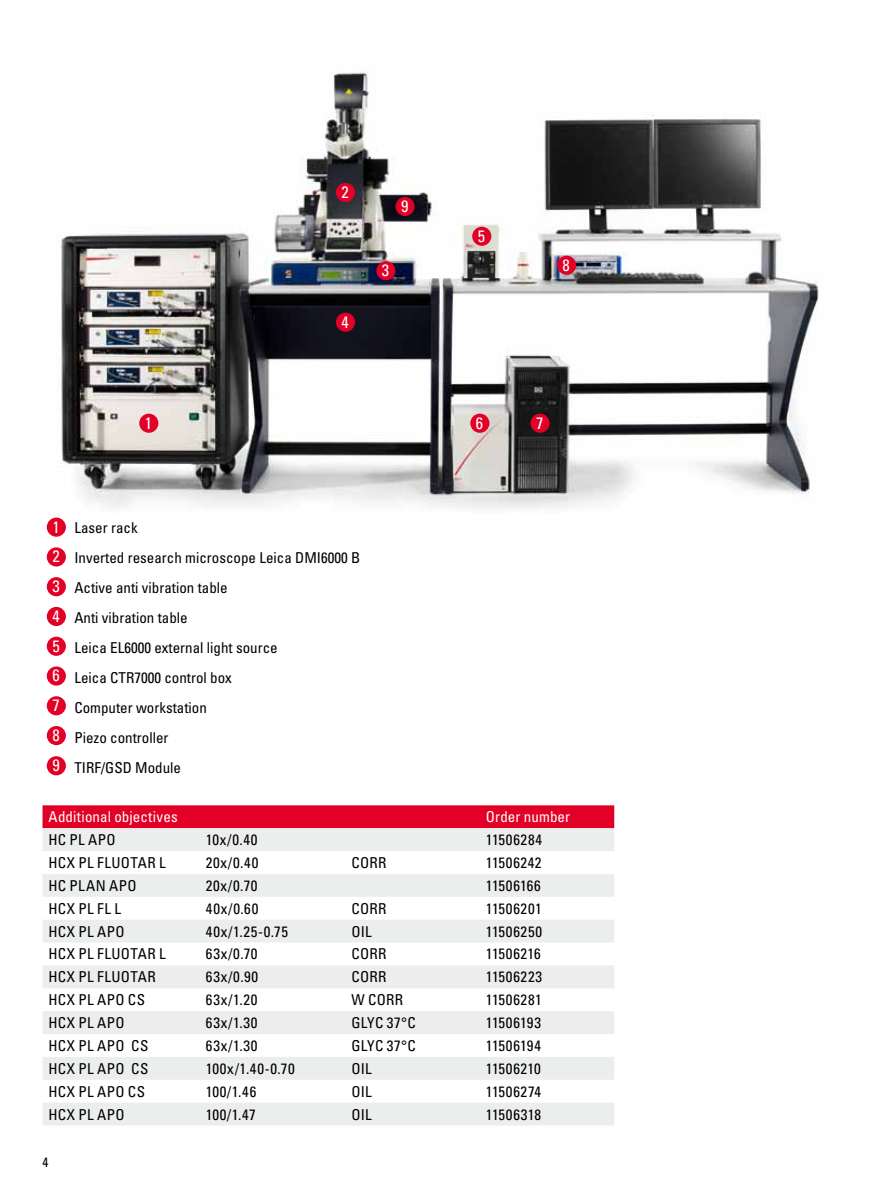
<style>
.page{position:relative;width:893px;height:1191px;background:#fff}
.page>*{position:absolute;margin:0;border:0;box-sizing:border-box;transform-origin:0 0}
.t1{font:condensed 16.5px/29.8px "Univers LT Std";color:#fff;text-align:justify}
.t2{font:condensed 15px/30px "Univers LT Std";letter-spacing:.01em;color:#000}
.t3{font:condensed 15px "Univers LT Std";letter-spacing:.03em;color:#000}
.t4{font:condensed 15px "Univers LT Std";letter-spacing:.005em;color:#fff}
.t5{font:condensed 15px "Univers LT Std";letter-spacing:.04em;color:#000}
.t6{font:condensed 15px "Univers LT Std";letter-spacing:.05em;color:#000}
.t7{font:condensed 15px "Univers LT Std";letter-spacing:.045em;color:#000}
.t8{font:condensed 13.5px "Univers LT Std";color:#000}
.s1{font-size:16.5px;color:#fff}
</style>
<div class="page">
<img style="left:61px;top:72px;width:758px;height:436px">
<div style="left:473px;top:227px;width:18px;height:18px;background:#e20026;border-radius:50%"></div>
<div style="left:472px;top:227px;width:19px;height:19px;border:2px solid #e20026;border-radius:50%"></div>
<div style="left:531px;top:414px;width:18px;height:18px;background:#e20026;border-radius:50%"></div>
<div style="left:530px;top:414px;width:20px;height:19px;border:2px solid #e20026;border-radius:50%"></div>
<div style="left:558px;top:256px;width:17px;height:18px;background:#e20026;border-radius:50%"></div>
<div style="left:557px;top:256px;width:19px;height:19px;border:2px solid #e20026;border-radius:50%"></div>
<div style="left:396px;top:198px;width:18px;height:17px;background:#e20026;border-radius:50%"></div>
<div style="left:395px;top:197px;width:20px;height:19px;border:2px solid #e20026;border-radius:50%"></div>
<div style="left:471px;top:414px;width:18px;height:18px;background:#e20026;border-radius:50%"></div>
<div style="left:470px;top:414px;width:19px;height:19px;border:2px solid #e20026;border-radius:50%"></div>
<div style="left:377px;top:262px;width:18px;height:17px;background:#e20026;border-radius:50%"></div>
<div style="left:376px;top:261px;width:19px;height:19px;border:2px solid #e20026;border-radius:50%"></div>
<div style="left:337px;top:313px;width:17px;height:18px;background:#e20026;border-radius:50%"></div>
<div style="left:336px;top:313px;width:19px;height:19px;border:2px solid #e20026;border-radius:50%"></div>
<div style="left:337px;top:184px;width:17px;height:17px;background:#e20026;border-radius:50%"></div>
<div style="left:336px;top:183px;width:19px;height:19px;border:2px solid #e20026;border-radius:50%"></div>
<div style="left:140px;top:414px;width:18px;height:18px;background:#e20026;border-radius:50%"></div>
<div style="left:139px;top:414px;width:19px;height:19px;border:2px solid #e20026;border-radius:50%"></div>
<div style="left:48px;top:548px;width:17px;height:18px;background:#e20026;border-radius:50%"></div>
<div style="left:47px;top:547px;width:19px;height:19px;border:2px solid #e20026;border-radius:50%"></div>
<div style="left:48px;top:578px;width:17px;height:17px;background:#e20026;border-radius:50%"></div>
<div style="left:47px;top:577px;width:19px;height:19px;border:2px solid #e20026;border-radius:50%"></div>
<div style="left:48px;top:607px;width:17px;height:18px;background:#e20026;border-radius:50%"></div>
<div style="left:47px;top:607px;width:19px;height:19px;border:2px solid #e20026;border-radius:50%"></div>
<div style="left:48px;top:637px;width:17px;height:18px;background:#e20026;border-radius:50%"></div>
<div style="left:47px;top:636px;width:19px;height:20px;border:2px solid #e20026;border-radius:50%"></div>
<div style="left:48px;top:667px;width:17px;height:18px;background:#e20026;border-radius:50%"></div>
<div style="left:47px;top:666px;width:19px;height:19px;border:2px solid #e20026;border-radius:50%"></div>
<div style="left:48px;top:697px;width:17px;height:17px;background:#e20026;border-radius:50%"></div>
<div style="left:47px;top:696px;width:19px;height:19px;border:2px solid #e20026;border-radius:50%"></div>
<div style="left:48px;top:726px;width:17px;height:18px;background:#e20026;border-radius:50%"></div>
<div style="left:47px;top:726px;width:19px;height:19px;border:2px solid #e20026;border-radius:50%"></div>
<div style="left:48px;top:757px;width:17px;height:17px;background:#e20026;border-radius:50%"></div>
<div style="left:47px;top:756px;width:19px;height:19px;border:2px solid #e20026;border-radius:50%"></div>
<div style="left:48px;top:518px;width:17px;height:18px;background:#e20026;border-radius:50%"></div>
<div style="left:47px;top:517px;width:19px;height:20px;border:2px solid #e20026;border-radius:50%"></div>
<div style="left:43px;top:805px;width:571px;height:23px;background:#e20026"></div>
<svg style="left:43px;top:828px;width:571px;height:297px;fill:#eceded"></svg>
<p class="t1" style="left:145px;top:407px;width:9px">1</p>
<p class="t1" style="left:341px;top:177px;width:9px">2</p>
<p class="t1" style="left:341px;top:306px;width:9px">4</p>
<p class="t1" style="left:401px;top:191px;width:9px">9</p>
<p class="t1" style="left:382px;top:255px;width:9px">3</p>
<p class="t1" style="left:478px;top:221px;width:9px">5</p>
<p class="t1" style="left:563px;top:250px;width:9px">8</p>
<p class="t1" style="left:476px;top:407px;width:9px">6</p>
<p class="t1" style="left:536px;top:407px;width:9px">7</p>
<p class="t2" style="left:74px;top:512px;width:287px;text-indent:-22px"><span class="s1">1</span> Laser rack<br>Inverted research microscope Leica DMI6000 B<br>Active anti vibration table<br>Anti vibration table<br>Leica EL6000 external light source<br>Leica CTR7000 control box<br>Computer workstation<br>Piezo controller<br>TIRF/GSD Module</p>
<p class="t4" style="left:49px;top:807px;width:131px">Additional objectives</p>
<p class="t4" style="left:486px;top:807px;width:86px">Order number</p>
<p class="t2" style="left:49px;top:824px;width:69px">HC PL APO</p>
<p class="t2" style="left:206px;top:824px;width:53px">10x/0.40</p>
<p class="t6" style="left:486px;top:830px;width:58px">11506284</p>
<p class="t3" style="left:49px;top:853px;width:119px">HCX PL FLUOTAR L</p>
<p class="t2" style="left:206px;top:847px;width:54px">20x/0.40</p>
<p class="t2" style="left:351px;top:847px;width:37px">CORR</p>
<p class="t3" style="left:486px;top:853px;width:57px">11506242</p>
<p class="t3" style="left:49px;top:876px;width:90px">HC PLAN APO</p>
<p class="t2" style="left:206px;top:870px;width:53px">20x/0.70</p>
<p class="t2" style="left:486px;top:870px;width:57px">11506166</p>
<p class="t2" style="left:49px;top:893px;width:74px">HCX PL FL L</p>
<p class="t2" style="left:206px;top:893px;width:54px">40x/0.60</p>
<p class="t2" style="left:351px;top:893px;width:37px">CORR</p>
<p class="t5" style="left:486px;top:899px;width:57px">11506201</p>
<p class="t2" style="left:49px;top:916px;width:78px">HCX PL APO</p>
<p class="t2" style="left:206px;top:916px;width:84px">40x/1.25-0.75</p>
<p class="t2" style="left:351px;top:916px;width:22px">OIL</p>
<p class="t7" style="left:486px;top:921px;width:58px">11506250</p>
<p class="t3" style="left:49px;top:944px;width:119px">HCX PL FLUOTAR L</p>
<p class="t2" style="left:206px;top:939px;width:53px">63x/0.70</p>
<p class="t2" style="left:351px;top:939px;width:37px">CORR</p>
<p class="t2" style="left:486px;top:939px;width:56px">11506216</p>
<p class="t3" style="left:49px;top:967px;width:109px">HCX PL FLUOTAR</p>
<p class="t2" style="left:206px;top:961px;width:54px">63x/0.90</p>
<p class="t2" style="left:351px;top:961px;width:37px">CORR</p>
<p class="t6" style="left:486px;top:967px;width:58px">11506223</p>
<p class="t3" style="left:49px;top:990px;width:98px">HCX PL APO CS</p>
<p class="t2" style="left:206px;top:984px;width:53px">63x/1.20</p>
<p class="t2" style="left:351px;top:984px;width:53px">W CORR</p>
<p class="t5" style="left:486px;top:990px;width:57px">11506281</p>
<p class="t2" style="left:49px;top:1007px;width:78px">HCX PL APO</p>
<p class="t2" style="left:206px;top:1007px;width:53px">63x/1.30</p>
<p class="t2" style="left:351px;top:1007px;width:66px">GLYC 37°C</p>
<p class="t2" style="left:486px;top:1007px;width:57px">11506193</p>
<p class="t3" style="left:49px;top:1036px;width:101px">HCX PL APO CS</p>
<p class="t2" style="left:206px;top:1030px;width:53px">63x/1.30</p>
<p class="t2" style="left:351px;top:1030px;width:66px">GLYC 37°C</p>
<p class="t2" style="left:486px;top:1030px;width:57px">11506194</p>
<p class="t3" style="left:49px;top:1059px;width:101px">HCX PL APO CS</p>
<p class="t2" style="left:206px;top:1053px;width:90px">100x/1.40-0.70</p>
<p class="t2" style="left:351px;top:1053px;width:22px">OIL</p>
<p class="t2" style="left:486px;top:1053px;width:56px">11506210</p>
<p class="t3" style="left:49px;top:1081px;width:98px">HCX PL APO CS</p>
<p class="t2" style="left:206px;top:1076px;width:52px">100/1.46</p>
<p class="t2" style="left:351px;top:1076px;width:22px">OIL</p>
<p class="t5" style="left:486px;top:1081px;width:57px">11506274</p>
<p class="t2" style="left:49px;top:1099px;width:78px">HCX PL APO</p>
<p class="t2" style="left:206px;top:1099px;width:51px">100/1.47</p>
<p class="t2" style="left:351px;top:1099px;width:22px">OIL</p>
<p class="t2" style="left:486px;top:1099px;width:57px">11506318</p>
<p class="t1" style="left:52px;top:541px;width:9px">2<br>3<br>4<br>5<br>6<br>7<br>8<br>9</p>
<p class="t8" style="left:43px;top:1153px;width:7px">4</p>
</div>
